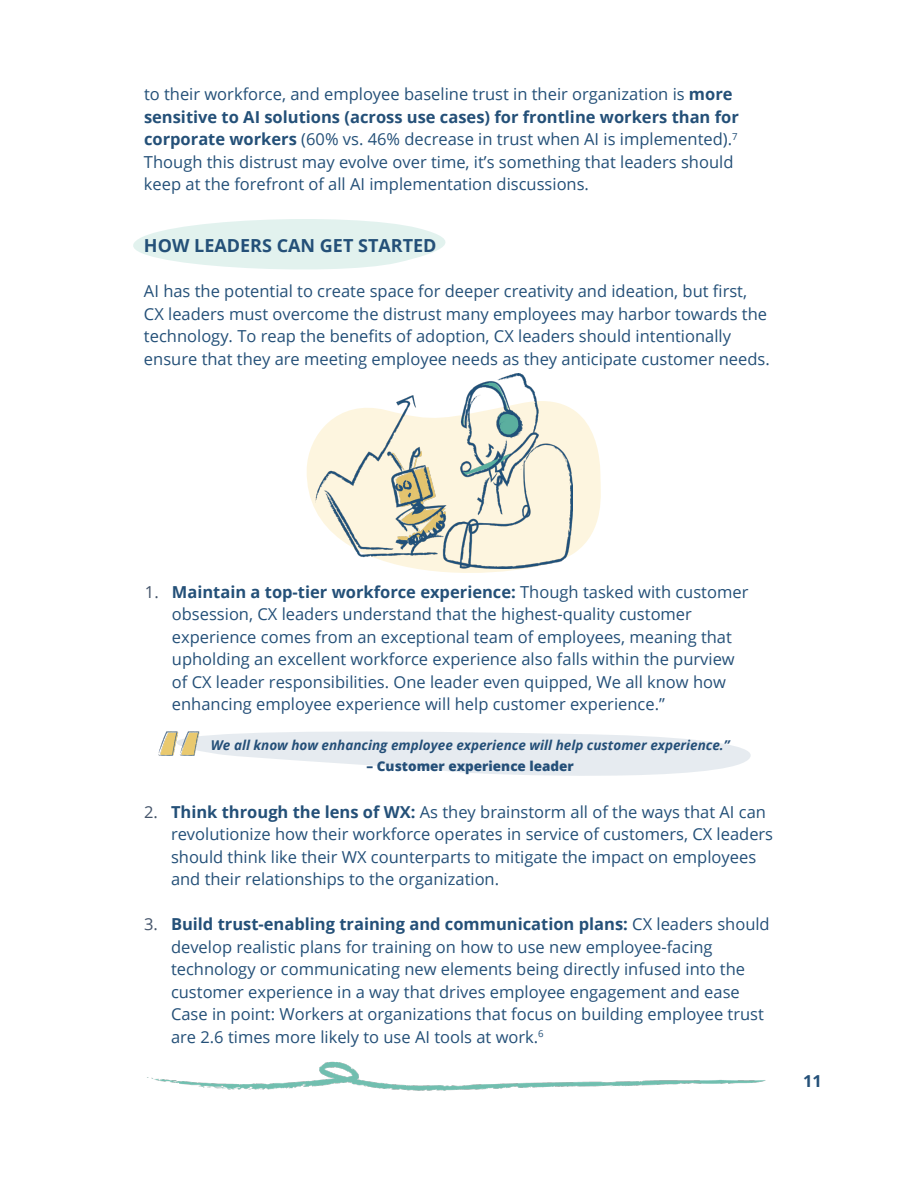
<style>
.page{position:relative;width:918px;height:1188px;background:#fff}
.page>*{position:absolute;margin:0;border:0;box-sizing:border-box;transform-origin:0 0}
.Body_Copy{font:700 18px "Open Sans";color:#245078}
.Body_Copy-2{font:16.5px/22.5px "Open Sans";color:#245078}
.t1{font:700 16.5px "Open Sans";color:#245078}
.t2{font:italic 700 13.5px "Open Sans";color:#244f78}
.t3{font:800 13.5px "Open Sans";color:#244f78}
.s1{font-weight:700}
.s2{color:#44546a}
.s3{color:#244f78}
</style>
<div class="page">
<img style="left:147px;top:1061px;width:619px;height:30px">
<svg style="left:133px;top:219px;width:313px;height:51px"></svg>
<svg style="left:214px;top:731px;width:537px;height:45px"></svg>
<img style="left:158px;top:731px;width:56px;height:25px">
<svg style="left:307px;top:410px;width:294px;height:163px;fill:#fdf5df"></svg>
<img style="left:316px;top:374px;width:257px;height:195px">
<p class="Body_Copy-2" style="left:144px;top:83px;width:596px">to their workforce, and employee baseline trust in their organization is <span class="s1">more sensitive to AI solutions (across use cases) for frontline workers than for corporate workers</span> (60% vs. 46% decrease in trust when AI is implemented).<sup>7<br></sup>Though this distrust may evolve over time, it’s something that leaders should keep at the forefront of all AI implementation discussions.</p>
<p class="Body_Copy" style="left:144px;top:233px;width:294px">HOW LEADERS CAN GET STARTED</p>
<p class="Body_Copy-2" style="left:144px;top:280px;width:627px">AI has the potential to create space for deeper creativity and ideation, but first, CX leaders must overcome the distrust many employees may harbor towards the technology. To reap the benefits of adoption, CX leaders should intentionally ensure that they are meeting employee needs as they anticipate customer needs.</p>
<p class="Body_Copy-2" style="left:172px;top:580px;width:578px;text-indent:-27px"><span class="s2">1.</span> <span class="s1">Maintain a top-tier workforce experience:</span> Though tasked with customer obsession, CX leaders understand that the highest-quality customer experience comes from an exceptional team of employees, meaning that upholding an excellent workforce experience also falls within the purview of CX leader responsibilities. One leader even quipped, <span class="s3">We all know how enhancing employee experience will help customer experience.”</span></p>
<p class="t2" style="left:211px;top:736px;width:520px">We all know how enhancing employee experience will help customer experience.”</p>
<p class="t3" style="left:367px;top:756px;width:209px">– Customer experience leader</p>
<p class="Body_Copy-2" style="left:171px;top:800px;width:604px;text-indent:-27px"><span class="s2">2.</span> <span class="s1">Think through the lens of WX:</span> As they brainstorm all of the ways that AI can revolutionize how their workforce operates in service of customers, CX leaders should think like their WX counterparts to mitigate the impact on employees and their relationships to the organization.</p>
<p class="Body_Copy-2" style="left:171px;top:913px;width:600px;text-indent:-27px"><span class="s2">3.</span> <span class="s1">Build trust-enabling training and communication plans:</span> CX leaders should develop realistic plans for training on how to use new employee-facing technology or communicating new elements being directly infused into the customer experience in a way that drives employee engagement and ease Case in point: Workers at organizations that focus on building employee trust are 2.6 times more likely to use AI tools at work.<sup>6</sup></p>
<p class="t1" style="left:803px;top:1069px;width:21px">11</p>
</div>
